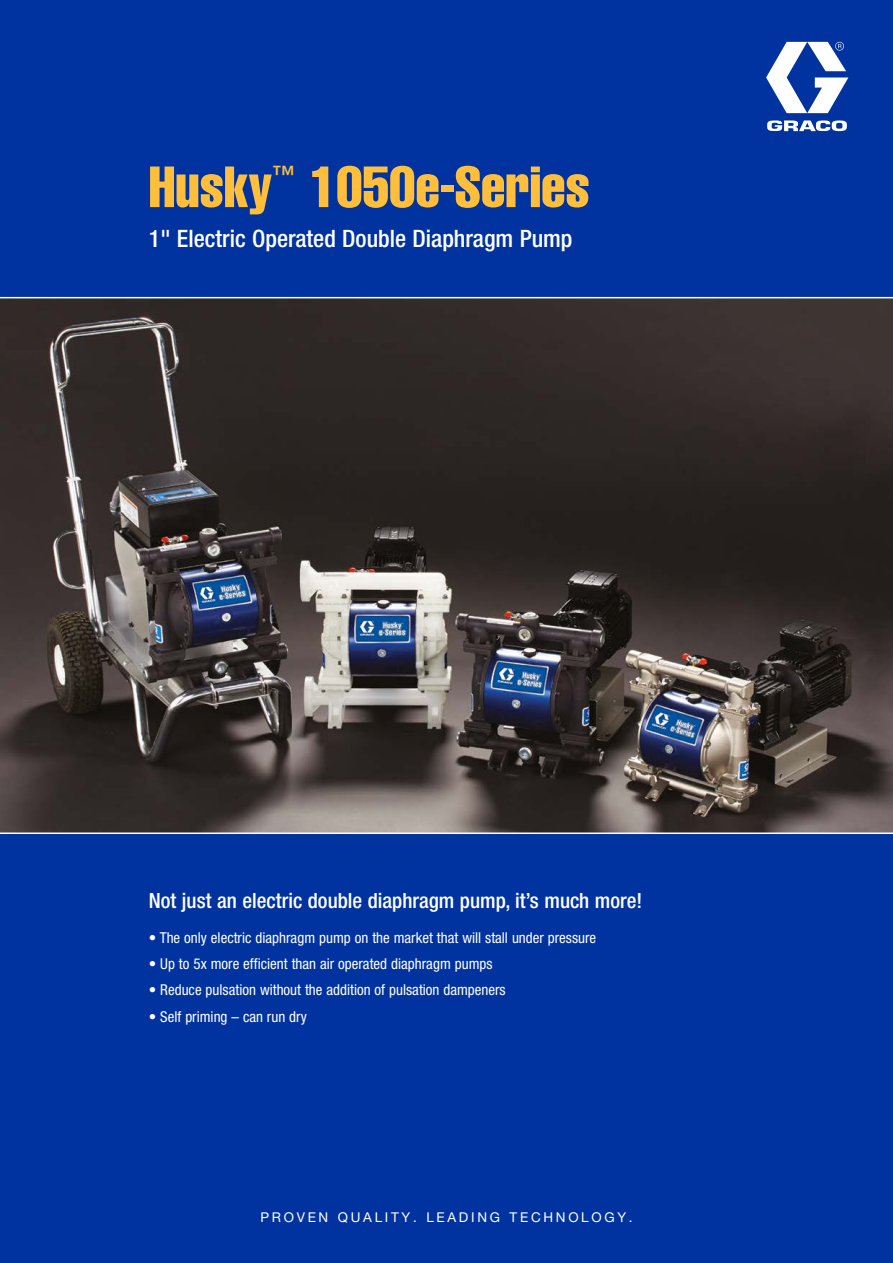
<style>
.page{position:relative;width:893px;height:1263px;background:#0033a0}
.page>*{position:absolute;margin:0;border:0;box-sizing:border-box;transform-origin:0 0}
.t1{font:57px "Helvetica LT Std Comp";color:#ffbf3b}
.t2{font:500 condensed 24px "Helvetica Neue LT Std";color:#fff}
.t3{font:500 condensed 22.8px "Helvetica Neue LT Std";color:#ffbf3b}
.t4{font:500 condensed 21px "Helvetica Neue LT Std";color:#fff}
.t5{font:condensed 15px "Helvetica Neue LT Std";color:#fff}
.t6{font:13.5px "Helvetica Neue LT Std";letter-spacing:.2em;color:#fff}
</style>
<div class="page">
<img style="left:0;top:299px;width:893px;height:533px">
<hr style="left:0;top:297px;width:893px;height:1px;background:#fff">
<hr style="left:0;top:832px;width:893px;height:2px;background:#fff">
<svg style="left:766px;top:42px;width:82px;height:89px"></svg>
<h1 class="t1" style="left:149px;top:151px;width:125px">Husky</h1>
<h3 class="t3" style="left:272px;top:160px;width:24px">™</h3>
<h1 class="t1" style="left:310px;top:151px;width:282px">1050e-Series</h1>
<h2 class="t2" style="left:149px;top:224px;width:425px">1" Electric Operated Double Diaphragm Pump</h2>
<h3 class="t4" style="left:149px;top:888px;width:495px">Not just an electric double diaphragm pump, it’s much more!</h3>
<p class="t5" style="left:149px;top:928px;width:449px">• The only electric diaphragm pump on the market that will stall under pressure</p>
<p class="t5" style="left:149px;top:955px;width:345px">• Up to 5x more efficient than air operated diaphragm pumps</p>
<p class="t5" style="left:149px;top:981px;width:358px">• Reduce pulsation without the addition of pulsation dampeners</p>
<p class="t5" style="left:149px;top:1008px;width:160px">• Self priming – can run dry</p>
<p class="t6" style="left:260px;top:1209px;width:374px">PROVEN QUALITY. LEADING TECHNOLOGY.</p>
</div>
